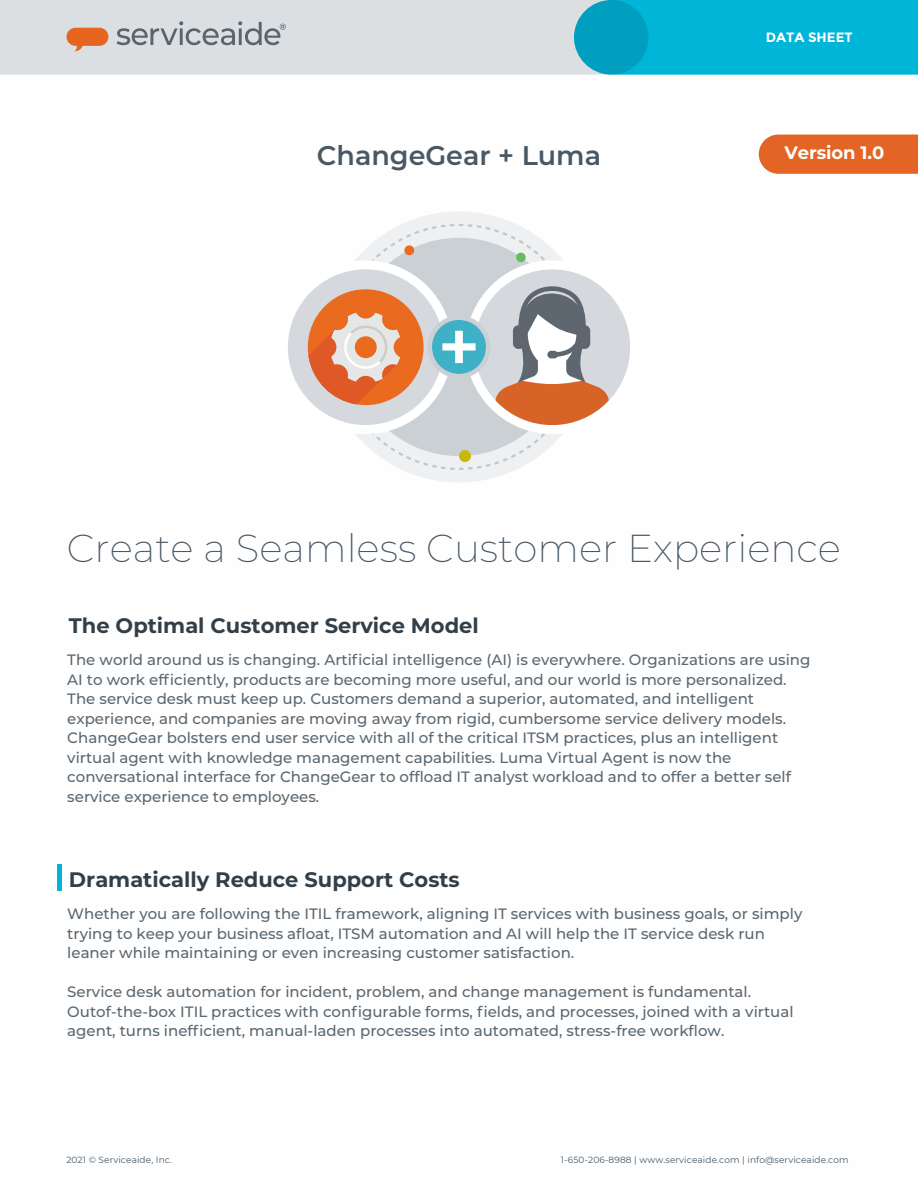
<style>
.page{position:relative;width:918px;height:1188px;background:#fff}
.page>*{position:absolute;margin:0;border:0;box-sizing:border-box;transform-origin:0 0}
.t1{font:200 39px "Montserrat";color:#485865}
.t2{font:600 27px "Montserrat";color:#485865}
.t3{font:700 21px "Montserrat";color:#333f48}
.t4{font:700 18px "Montserrat";letter-spacing:-.005em;color:#fefefe}
.t5{font:500 15px/19.5px "Montserrat";color:#5b6770}
.t6{font:700 13.5px "Montserrat";color:#fefefe}
.t7{font:9px "Montserrat";letter-spacing:.01em;color:#485865}
</style>
<div class="page">
<div style="left:648px;top:0;width:270px;height:75px;background:#00b5d7"></div>
<svg style="left:0;top:0;width:648px;height:75px;background:#c2d8de"></svg>
<svg style="left:66px;top:28px;width:42px;height:23px"></svg>
<svg style="left:117px;top:21px;width:169px;height:24px;background:#b4bbc0"></svg>
<hr style="left:58px;top:864px;width:4px;height:27px;background:#00b5d7">
<div style="left:759px;top:135px;width:159px;height:39px;background:#e46425"></div>
<svg style="left:323px;top:211px;width:272px;height:271px;background:#eceeef"></svg>
<div style="left:350px;top:238px;width:218px;height:218px;background:#cbd0d5;border-radius:50%"></div>
<svg style="left:516px;top:252px;width:10px;height:11px"></svg>
<svg style="left:459px;top:450px;width:12px;height:12px"></svg>
<svg style="left:404px;top:245px;width:11px;height:11px"></svg>
<svg style="left:283px;top:265px;width:165px;height:165px;fill:#d5d8dc"></svg>
<div style="left:279px;top:260px;width:174px;height:174px;border:9px solid #fff;border-radius:50%"></div>
<div style="left:308px;top:289px;width:116px;height:116px;background:#ea6a20;border-radius:50%"></div>
<svg style="left:308px;top:313px;width:92px;height:91px"></svg>
<svg style="left:470px;top:265px;width:165px;height:165px;fill:#d5d8dc"></svg>
<div style="left:465px;top:260px;width:174px;height:174px;border:9px solid #fff;border-radius:50%"></div>
<svg style="left:491px;top:286px;width:122px;height:139px"></svg>
<svg style="left:430px;top:318px;width:58px;height:58px"></svg>
<div style="left:428px;top:315px;width:62px;height:63px;border:4px solid #cbd0d5;border-radius:50%"></div>
<svg style="left:442px;top:331px;width:34px;height:32px"></svg>
<p class="t6" style="left:766px;top:29px;width:89px">DATA SHEET</p>
<h2 class="t2" style="left:317px;top:136px;width:286px">ChangeGear + Luma</h2>
<p class="t4" style="left:784px;top:140px;width:101px">Version 1.0</p>
<h1 class="t1" style="left:67px;top:522px;width:776px">Create a Seamless Customer Experience</h1>
<h3 class="t3" style="left:69px;top:611px;width:411px">The Optimal Customer Service Model</h3>
<p class="t5" style="left:67px;top:650px;width:745px">The world around us is changing. Artificial intelligence (AI) is everywhere. Organizations are using AI to work efficiently, products are becoming more useful, and our world is more personalized.<br>The service desk must keep up. Customers demand a superior, automated, and intelligent experience, and companies are moving away from rigid, cumbersome service delivery models.<br>ChangeGear bolsters end user service with all of the critical ITSM practices, plus an intelligent virtual agent with knowledge management capabilities. Luma Virtual Agent is now the conversational interface for ChangeGear to offload IT analyst workload and to offer a better self service experience to employees.</p>
<h3 class="t3" style="left:69px;top:864px;width:392px">Dramatically Reduce Support Costs</h3>
<p class="t5" style="left:67px;top:904px;width:737px">Whether you are following the ITIL framework, aligning IT services with business goals, or simply trying to keep your business afloat, ITSM automation and AI will help the IT service desk run leaner while maintaining or even increasing customer satisfaction.</p>
<p class="t5" style="left:67px;top:982px;width:728px">Service desk automation for incident, problem, and change management is fundamental.<br>Outof-the-box ITIL practices with configurable forms, fields, and processes, joined with a virtual agent, turns inefficient, manual-laden processes into automated, stress-free workflow.</p>
<p class="t7" style="left:66px;top:1154px;width:107px">2021 © Serviceaide, Inc.</p>
<p class="t7" style="left:561px;top:1153px;width:289px">1-650-206-8988 | www.serviceaide.com | info@serviceaide.com</p>
</div>
